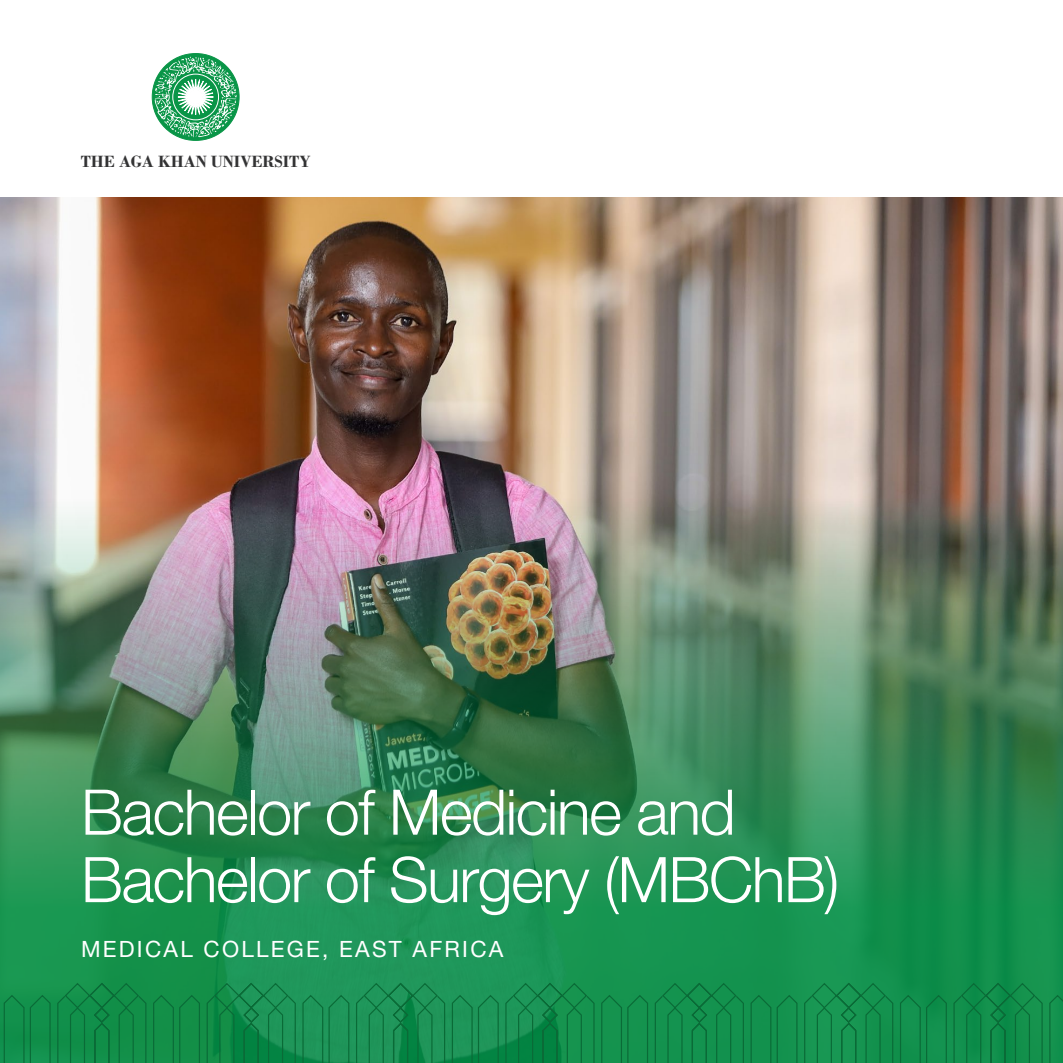
<style>
.page{position:relative;width:1063px;height:1063px;background:#fff}
.page>*{position:absolute;margin:0;border:0;box-sizing:border-box;transform-origin:0 0}
.t1{font:300 63px/67.5px "Helvetica Neue LT Pro";letter-spacing:-.025em;color:#fff}
.t2{font:22.5px "Helvetica Neue LT Pro";letter-spacing:.1em;color:#fff}
.t3{font:700 17.1px "Bodoni";color:#333334}
</style>
<div class="page">
<img style="left:0;top:198px;width:1063px;height:289px">
<img style="left:0;top:487px;width:1063px;height:576px">
<svg style="left:0;top:982px;width:473px;height:81px;background:#158d4d"></svg>
<svg style="left:477px;top:982px;width:586px;height:81px;background:#128d4c"></svg>
<svg style="left:155px;top:56px;width:82px;height:81px"></svg>
<p class="t3" style="left:81px;top:151px;width:231px">THE AGA KHAN UNIVERSITY</p>
<p class="t1" style="left:81px;top:777px;width:760px">Bachelor of Medicine and<br>Bachelor of Surgery (MBChB)</p>
<p class="t2" style="left:81px;top:935px;width:424px">MEDICAL COLLEGE, EAST AFRICA</p>
</div>
